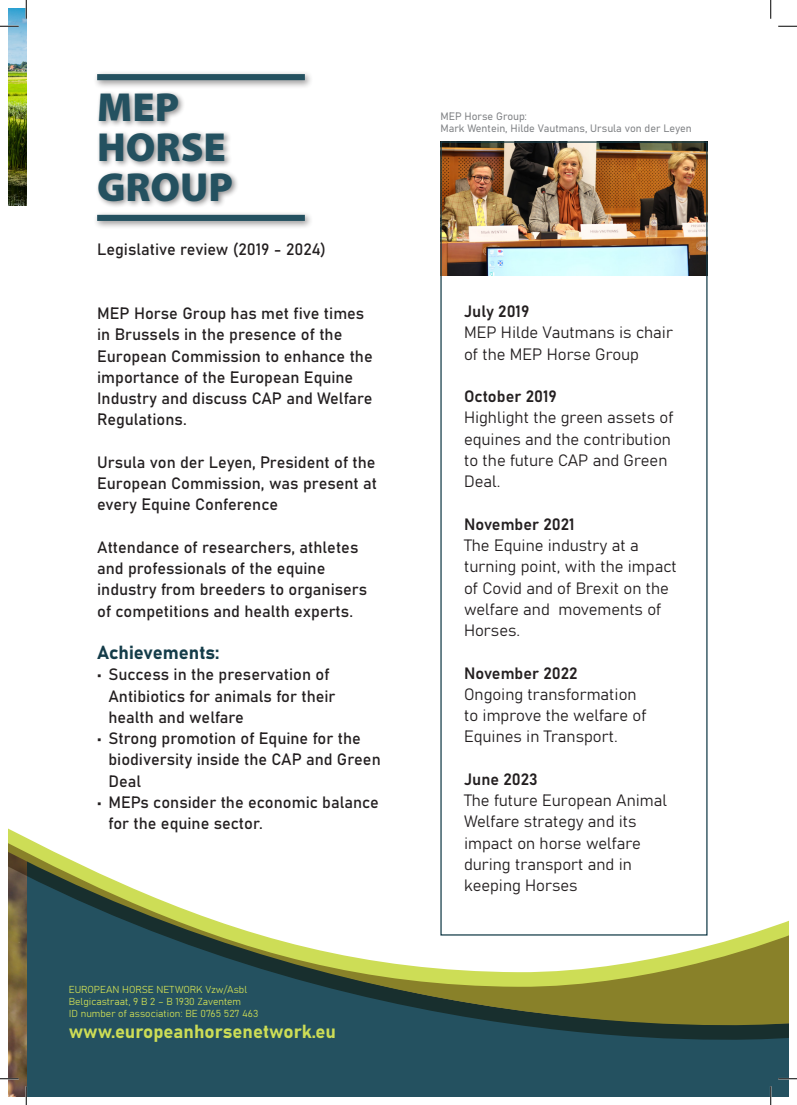
<style>
.page{position:relative;width:797px;height:1105px;background:#fff}
.page>*{position:absolute;margin:0;border:0;box-sizing:border-box;transform-origin:0 0}
.t1{font:40.75px/39.6px "Myriad Variable Concept";color:#245160}
.t2{font:18.75px "Bahnschrift";color:#cddd56}
.t3{font:18.75px "Bahnschrift";color:#143c49}
.t4{font:16.25px/21.2px "Bahnschrift";color:#231f20}
.t5{font:10.62px/12.5px "Bahnschrift";color:#808285}
.t6{font:10px/12px "Bahnschrift";color:#cddd56}
</style>
<div class="page">
<div style="left:26px;top:1057px;width:762px;height:39px;background:#245160"></div>
<img style="left:9px;top:1057px;width:17px;height:39px">
<img style="left:442px;top:143px;width:263px;height:132px">
<img style="left:9px;top:9px;width:17px;height:196px">
<div style="left:95px;top:91px;width:144px;height:118px;background:#231f20;opacity:.5"></div>
<div style="left:93px;top:211px;width:220px;height:19px;background:#231f20;opacity:.5"></div>
<div style="left:97px;top:215px;width:208px;height:6px;background:#245160"></div>
<div style="left:93px;top:70px;width:220px;height:19px;background:#231f20;opacity:.5"></div>
<div style="left:97px;top:74px;width:208px;height:6px;background:#245160"></div>
<svg style="left:9px;top:530px;width:779px;height:527px"></svg>
<svg style="left:9px;top:620px;width:779px;height:421px"></svg>
<svg style="left:0;top:25px;width:19px;height:2px"></svg>
<svg style="left:778px;top:25px;width:19px;height:2px"></svg>
<svg style="left:0;top:1078px;width:19px;height:1px"></svg>
<svg style="left:778px;top:1078px;width:19px;height:1px"></svg>
<svg style="left:25px;top:0;width:2px;height:19px"></svg>
<svg style="left:25px;top:1086px;width:2px;height:19px"></svg>
<svg style="left:770px;top:0;width:1px;height:19px"></svg>
<svg style="left:770px;top:1086px;width:1px;height:19px"></svg>
<h1 class="t1" style="left:97px;top:88px;width:137px">MEP<br>HORSE<br>GROUP</h1>
<p class="t4" style="left:97px;top:238px;width:230px">Legislative review (2019 - 2024)</p>
<p class="t4" style="left:97px;top:302px;width:277px">MEP Horse Group has met five times in Brussels in the presence of the<br>European Commission to enhance the importance of the European Equine<br>Industry and discuss CAP and Welfare<br>Regulations.</p>
<p class="t4" style="left:97px;top:450px;width:281px;text-align:justify">Ursula von der Leyen, President of the European Commission, was present at every Equine Conference</p>
<p class="t4" style="left:97px;top:535px;width:272px">Attendance of researchers, athletes and professionals of the equine industry from breeders to organisers of competitions and health experts.</p>
<p class="t3" style="left:97px;top:638px;width:124px">Achievements:</p>
<p class="t4" style="left:108px;top:663px;width:229px;text-indent:-11px">• Success in the preservation of<br>Antibiotics for animals for their health and welfare</p>
<p class="t4" style="left:108px;top:727px;width:274px;text-indent:-11px">• Strong promotion of Equine for the biodiversity inside the CAP and Green<br>Deal</p>
<p class="t4" style="left:108px;top:790px;width:272px;text-indent:-11px">• MEPs consider the economic balance for the equine sector.</p>
<p class="t6" style="left:69px;top:983px;width:191px">EUROPEAN HORSE NETWORK Vzw/Asbl<br>Belgicastraat, 9 B 2 – B 1930 Zaventem<br>ID number of association: BE 0765 527 463</p>
<p class="t2" style="left:69px;top:1017px;width:268px">www.europeanhorsenetwork.eu</p>
<p class="t5" style="left:440px;top:109px;width:253px">MEP Horse Group:<br>Mark Wentein, Hilde Vautmans, Ursula von der Leyen</p>
<p class="t4" style="left:464px;top:300px;width:210px">July 2019<br>MEP Hilde Vautmans is chair of the MEP Horse Group</p>
<p class="t4" style="left:464px;top:385px;width:211px">October 2019<br>Highlight the green assets of equines and the contribution to the future CAP and Green<br>Deal.</p>
<p class="t4" style="left:464px;top:512px;width:214px">November 2021<br>The Equine industry at a turning point, with the impact of Covid and of Brexit on the welfare and movements of<br>Horses.</p>
<p class="t4" style="left:464px;top:661px;width:184px">November 2022<br>Ongoing transformation to improve the welfare of<br>Equines in Transport.</p>
<p class="t4" style="left:464px;top:767px;width:204px">June 2023<br>The future European Animal<br>Welfare strategy and its impact on horse welfare during transport and in keeping Horses</p>
</div>
